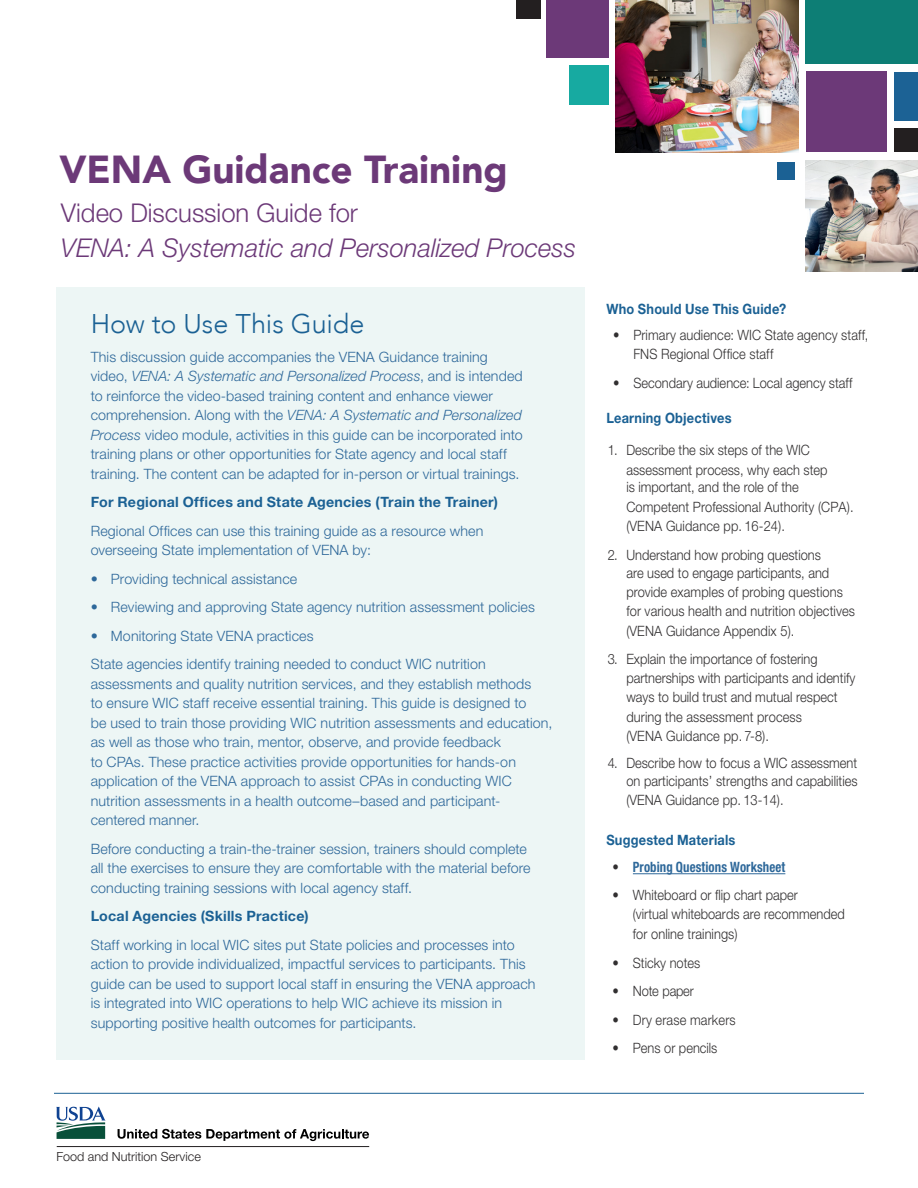
<style>
.page{position:relative;width:918px;height:1188px;background:#fff}
.page>*{position:absolute;margin:0;border:0;box-sizing:border-box;transform-origin:0 0}
.t1{font:900 39px "Avenir";color:#6c3978}
.t2{font:300 27px "Avenir";letter-spacing:-.005em;color:#1b6194}
.t3{font:italic 300 25.8px/34.5px "Helvetica Neue LT Std";color:#6c3978}
.t4{font:300 14.25px/19.5px "Helvetica Neue LT Std";letter-spacing:.01em;color:#2e689a}
.t5{font:300 14.25px/19.2px "Helvetica Neue LT Std";color:#312f30;scale:.9 1}
.t6{font:700 14.25px "Helvetica Neue LT Std";letter-spacing:.015em;color:#1b6194}
.t7{font:700 14.25px "Helvetica Neue LT Std";letter-spacing:.015em;color:#1b6194;scale:.9 1}
.t8{font:700 condensed 14.25px "Helvetica Neue LT Std";letter-spacing:.01em;color:#2e689a;scale:.9 1}
.t9{font:300 12.6px "Helvetica Neue LT Std";color:#231f20}
.s1{font-style:normal}
.s2{font-style:italic}
.s3{font-weight:300;font-stretch:normal;color:#312f30}
</style>
<div class="page">
<div style="left:547px;top:0;width:62px;height:58px;background:#6c3978"></div>
<div style="left:570px;top:65px;width:39px;height:39px;background:#17aaa1"></div>
<div style="left:895px;top:73px;width:23px;height:48px;background:#1c6295"></div>
<div style="left:777px;top:162px;width:18px;height:18px;background:#1b6194"></div>
<div style="left:895px;top:129px;width:23px;height:23px;background:#231f20"></div>
<div style="left:517px;top:0;width:24px;height:19px;background:#231f20"></div>
<div style="left:807px;top:71px;width:80px;height:81px;background:#6c3978"></div>
<div style="left:806px;top:0;width:112px;height:64px;background:#0d7e75"></div>
<hr style="left:57px;top:1146px;width:312px;height:1px;background:#231f20">
<hr style="left:54px;top:1093px;width:810px;height:1px;background:#1b6194">
<div style="left:56px;top:288px;width:529px;height:772px;background:#edf6f5"></div>
<img style="left:616px;top:0;width:182px;height:153px">
<img style="left:806px;top:160px;width:112px;height:112px">
<svg style="left:56px;top:1107px;width:50px;height:32px"></svg>
<svg style="left:118px;top:1129px;width:251px;height:12px"></svg>
<hr style="left:633px;top:873px;width:152px;height:1px;background:#2e689a">
<h1 class="t1" style="left:59px;top:136px;width:450px">VENA Guidance Training</h1>
<h1 class="t3" style="left:61px;top:196px;width:517px"><span class="s1">Video Discussion Guide for<br></span>VENA: A Systematic and Personalized Process</h1>
<h2 class="t2" style="left:91px;top:308px;width:275px">How to Use This Guide</h2>
<p class="t4" style="left:91px;top:347px;width:434px">This discussion guide accompanies the VENA Guidance training video, <span class="s2">VENA: A Systematic and Personalized Process</span>, and is intended to reinforce the video-based training content and enhance viewer comprehension. Along with the <span class="s2">VENA: A Systematic and Personalized Process</span> video module, activities in this guide can be incorporated into training plans or other opportunities for State agency and local staff training. The content can be adapted for in-person or virtual trainings.</p>
<h3 class="t6" style="left:91px;top:493px;width:409px">For Regional Offices and State Agencies (Train the Trainer)</h3>
<p class="t4" style="left:91px;top:520px;width:394px">Regional Offices can use this training guide as a resource when overseeing State implementation of VENA by:</p>
<p class="t4" style="left:91px;top:569px;width:208px">• Providing technical assistance</p>
<p class="t4" style="left:91px;top:597px;width:446px">• Reviewing and approving State agency nutrition assessment policies</p>
<p class="t4" style="left:91px;top:626px;width:224px">• Monitoring State VENA practices</p>
<p class="t4" style="left:91px;top:654px;width:463px">State agencies identify training needed to conduct WIC nutrition assessments and quality nutrition services, and they establish methods<br>to ensure WIC staff receive essential training. This guide is designed to<br>be used to train those providing WIC nutrition assessments and education, as well as those who train, mentor, observe, and provide feedback<br>to CPAs. These practice activities provide opportunities for hands-on application of the VENA approach to assist CPAs in conducting WIC nutrition assessments in a health outcome–based and participant&shy;centered manner.</p>
<p class="t4" style="left:91px;top:838px;width:441px">Before conducting a train-the-trainer session, trainers should complete all the exercises to ensure they are comfortable with the material before conducting training sessions with local agency staff.</p>
<h3 class="t6" style="left:91px;top:907px;width:220px">Local Agencies (Skills Practice)</h3>
<p class="t4" style="left:91px;top:934px;width:446px">Staff working in local WIC sites put State policies and processes into action to provide individualized, impactful services to participants. This guide can be used to support local staff in ensuring the VENA approach is integrated into WIC operations to help WIC achieve its mission in supporting positive health outcomes for participants.</p>
<h3 class="t7" style="left:606px;top:300px;width:201px">Who Should Use This Guide?</h3>
<p class="t5" style="left:633px;top:325px;width:263px;text-indent:-20px">• Primary audience: WIC State agency staff,<br>FNS Regional Office staff</p>
<p class="t5" style="left:613px;top:373px;width:267px">• Secondary audience: Local agency staff</p>
<h3 class="t7" style="left:606px;top:409px;width:141px">Learning Objectives</h3>
<p class="t5" style="left:626px;top:439px;width:225px;line-height:20px;text-indent:-18px">1. Describe the six steps of the WIC assessment process, why each step</p>
<p class="t5" style="left:626px;top:477px;width:254px">is important, and the role of the<br>Competent Professional Authority (CPA). (VENA Guidance pp. 16-24).</p>
<p class="t5" style="left:626px;top:545px;width:256px;text-indent:-18px">2. Understand how probing questions<br>are used to engage participants, and provide examples of probing questions for various health and nutrition objectives (VENA Guidance Appendix 5).</p>
<p class="t5" style="left:626px;top:649px;width:256px;text-indent:-18px">3. Explain the importance of fostering partnerships with participants and identify ways to build trust and mutual respect during the assessment process<br>(VENA Guidance pp. 7-8).</p>
<p class="t5" style="left:626px;top:754px;width:259px;line-height:18.5px;text-align:justify;text-indent:-18px">4. Describe how to focus a WIC assessment on participants’ strengths and capabilities (VENA Guidance pp. 13-14).</p>
<h3 class="t7" style="left:606px;top:832px;width:145px">Suggested Materials</h3>
<p class="t8" style="left:613px;top:858px;width:193px"><span class="s3">•</span> Probing Questions Worksheet</p>
<p class="t5" style="left:633px;top:886px;width:237px;line-height:18.5px;text-indent:-20px">• Whiteboard or flip chart paper<br>(virtual whiteboards are recommended</p>
<p class="t5" style="left:633px;top:924px;width:118px">for online trainings)</p>
<p class="t5" style="left:613px;top:953px;width:99px">• Sticky notes</p>
<p class="t5" style="left:613px;top:981px;width:92px">• Note paper</p>
<p class="t5" style="left:613px;top:1010px;width:138px">• Dry erase markers</p>
<p class="t5" style="left:613px;top:1038px;width:118px">• Pens or pencils</p>
<p class="t9" style="left:56px;top:1149px;width:146px">Food and Nutrition Service</p>
</div>
